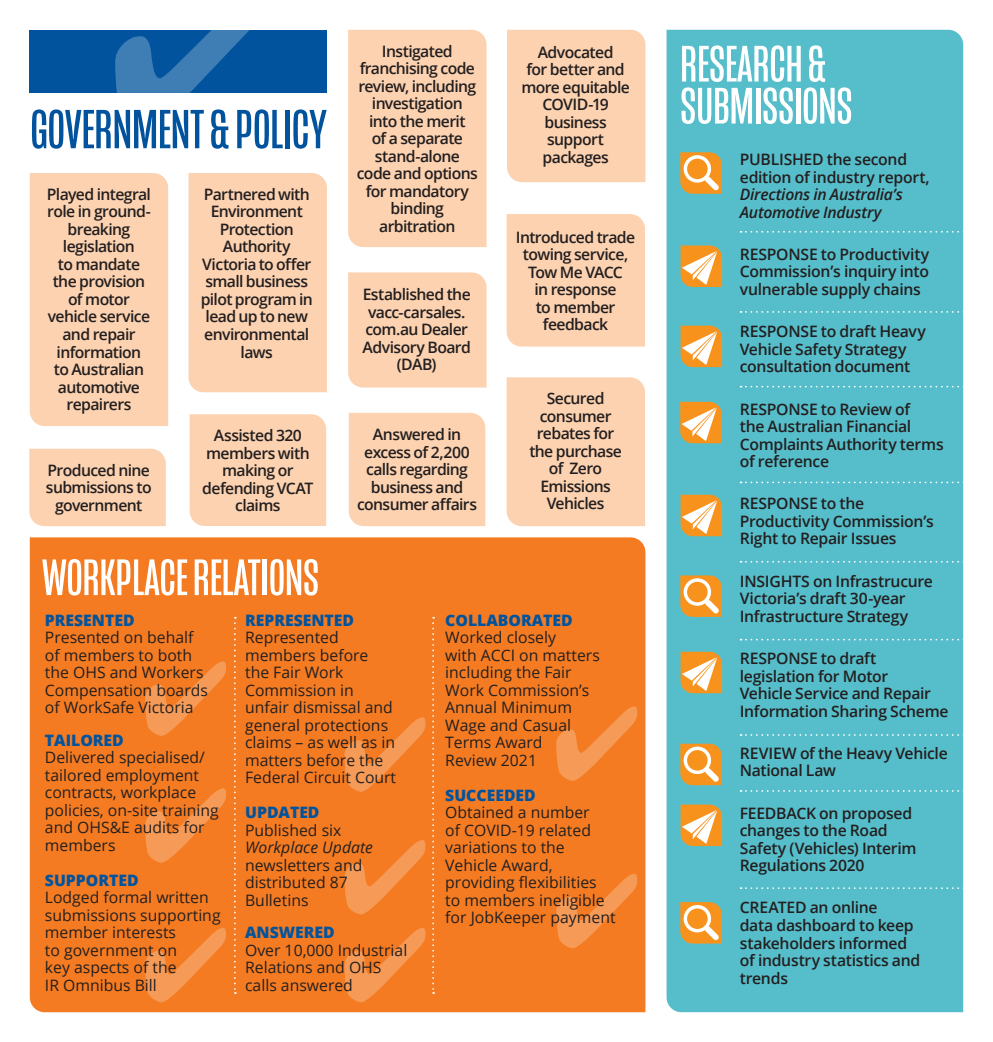
<style>
.page{position:relative;width:993px;height:1042px;background:#fff}
.page>*{position:absolute;margin:0;border:0;box-sizing:border-box;transform-origin:0 0}
.t1{font:56.35px "Mongoose";color:#01539e}
.t2{font:52.5px/42px "Mongoose";color:#fff}
.t3{font:600 15.75px/17.5px "Open Sans";letter-spacing:-.035em;color:#231f20;text-align:center}
.t4{font:15.75px/17.5px "Open Sans";color:#231f20}
.t5{font:800 15.75px "Open Sans";color:#01539e}
.t6{font:italic 600 15.75px/17.5px "Open Sans";letter-spacing:-.015em;color:#231f20}
.t7{font:italic 15.75px "Open Sans";color:#231f20}
</style>
<div class="page">
<div style="left:30px;top:537px;width:615px;height:475px;background:#f47b21"></div>
<div style="left:666px;top:30px;width:296px;height:982px;background:#56beca"></div>
<div style="left:30px;top:173px;width:138px;height:253px;background:#fcd2b0"></div>
<div style="left:348px;top:272px;width:138px;height:115px;background:#fcd2b0"></div>
<div style="left:506px;top:377px;width:138px;height:149px;background:#fcd2b0"></div>
<div style="left:506px;top:214px;width:138px;height:132px;background:#fcd2b0"></div>
<div style="left:188px;top:173px;width:139px;height:219px;background:#fcd2b0"></div>
<div style="left:189px;top:414px;width:137px;height:112px;background:#fcd2b0"></div>
<div style="left:348px;top:30px;width:138px;height:217px;background:#fcd2b0"></div>
<div style="left:348px;top:413px;width:137px;height:113px;background:#fcd2b0"></div>
<div style="left:29px;top:449px;width:137px;height:77px;background:#fcd2b0"></div>
<svg style="left:680px;top:152px;width:41px;height:42px"></svg>
<svg style="left:680px;top:575px;width:41px;height:42px"></svg>
<svg style="left:680px;top:744px;width:41px;height:41px"></svg>
<svg style="left:680px;top:902px;width:41px;height:41px"></svg>
<svg style="left:680px;top:245px;width:41px;height:42px"></svg>
<svg style="left:680px;top:326px;width:41px;height:41px"></svg>
<svg style="left:680px;top:402px;width:41px;height:41px"></svg>
<svg style="left:680px;top:495px;width:41px;height:41px"></svg>
<svg style="left:680px;top:652px;width:41px;height:41px"></svg>
<svg style="left:680px;top:804px;width:41px;height:42px"></svg>
<svg style="left:740px;top:231px;width:224px;height:2px"></svg>
<svg style="left:740px;top:311px;width:224px;height:2px"></svg>
<svg style="left:740px;top:386px;width:223px;height:1px"></svg>
<svg style="left:740px;top:481px;width:224px;height:2px"></svg>
<svg style="left:740px;top:561px;width:224px;height:2px"></svg>
<svg style="left:740px;top:639px;width:223px;height:1px"></svg>
<svg style="left:740px;top:734px;width:223px;height:2px"></svg>
<svg style="left:740px;top:790px;width:224px;height:2px"></svg>
<svg style="left:740px;top:887px;width:224px;height:2px"></svg>
<svg style="left:234px;top:617px;width:2px;height:377px"></svg>
<svg style="left:432px;top:617px;width:2px;height:377px"></svg>
<svg style="left:145px;top:661px;width:81px;height:75px;background:#f48634"></svg>
<svg style="left:344px;top:717px;width:81px;height:75px;background:#f48634"></svg>
<svg style="left:556px;top:706px;width:81px;height:75px;background:#f48634"></svg>
<svg style="left:556px;top:874px;width:81px;height:74px;background:#f48634"></svg>
<svg style="left:145px;top:788px;width:81px;height:75px;background:#f48634"></svg>
<svg style="left:344px;top:840px;width:81px;height:74px;background:#f48634"></svg>
<svg style="left:145px;top:928px;width:81px;height:74px;background:#f48634"></svg>
<svg style="left:344px;top:928px;width:81px;height:74px;background:#f48634"></svg>
<div style="left:507px;top:30px;width:138px;height:152px;background:#fcd2b0"></div>
<div style="left:29px;top:31px;width:298px;height:62px;background:#01539e"></div>
<svg style="left:115px;top:30px;width:145px;height:63px"></svg>
<h1 class="t1" style="left:31px;top:97px;width:298px">GOVERNMENT &amp; POLICY</h1>
<p class="t3" style="left:47px;top:185px;width:105px">Played integral role in ground&shy;breaking legislation<br>to mandate the provision of motor vehicle service and repair information<br>to Australian automotive repairers</p>
<p class="t3" style="left:46px;top:461px;width:107px">Produced nine submissions to government</p>
<p class="t3" style="left:200px;top:185px;width:114px">Partnered with<br>Environment<br>Protection<br>Authority<br>Victoria to offer small business pilot program in lead up to new environmental laws</p>
<p class="t3" style="left:202px;top:426px;width:113px">Assisted 320 members with making or defending VCAT claims</p>
<h2 class="t2" style="left:42px;top:557px;width:278px">WORKPLACE RELATIONS</h2>
<p class="t3" style="left:357px;top:42px;width:122px">Instigated franchising code review, including investigation into the merit<br>of a separate stand-alone code and options for mandatory binding arbitration</p>
<p class="t3" style="left:362px;top:285px;width:110px">Established the vacc-carsales. com.au Dealer<br>Advisory Board (DAB)</p>
<p class="t3" style="left:357px;top:426px;width:121px">Answered in excess of 2,200 calls regarding business and consumer affairs</p>
<p class="t3" style="left:521px;top:43px;width:110px">Advocated<br>for better and more equitable<br>COVID-19 business support packages</p>
<p class="t3" style="left:515px;top:228px;width:121px">Introduced trade towing service,<br>Tow Me VACC<br>in response<br>to member feedback</p>
<p class="t3" style="left:529px;top:389px;width:94px">Secured consumer rebates for the purchase of Zero<br>Emissions<br>Vehicles</p>
<p class="t5" style="left:45px;top:608px;width:91px">PRESENTED</p>
<p class="t4" style="left:45px;top:628px;width:164px">Presented on behalf of members to both the OHS and Workers<br>Compensation boards of WorkSafe Victoria</p>
<p class="t5" style="left:45px;top:728px;width:80px">TAILORED</p>
<p class="t4" style="left:45px;top:748px;width:175px">Delivered specialised/ tailored employment contracts, workplace policies, on-site training and OHS&amp;E audits for members</p>
<p class="t5" style="left:45px;top:868px;width:95px">SUPPORTED</p>
<p class="t4" style="left:45px;top:888px;width:177px">Lodged formal written submissions supporting member interests<br>to government on<br>key aspects of the<br>IR Omnibus Bill</p>
<p class="t5" style="left:245px;top:608px;width:110px">REPRESENTED</p>
<p class="t4" style="left:245px;top:628px;width:152px">Represented members before the Fair Work<br>Commission in unfair dismissal and general protections claims – as well as in matters before the<br>Federal Circuit Court</p>
<p class="t5" style="left:245px;top:800px;width:76px">UPDATED</p>
<p class="t4" style="left:245px;top:821px;width:98px">Published six</p>
<p class="t7" style="left:245px;top:836px;width:129px">Workplace Update</p>
<p class="t4" style="left:245px;top:856px;width:119px">newsletters and distributed 87<br>Bulletins</p>
<p class="t5" style="left:245px;top:920px;width:91px">ANSWERED</p>
<p class="t4" style="left:245px;top:940px;width:164px">Over 10,000 Industrial<br>Relations and OHS calls answered</p>
<p class="t5" style="left:445px;top:608px;width:129px">COLLABORATED</p>
<p class="t4" style="left:445px;top:628px;width:156px">Worked closely<br>with ACCI on matters including the Fair<br>Work Commission’s<br>Annual Minimum<br>Wage and Casual<br>Terms Award<br>Review 2021</p>
<p class="t5" style="left:445px;top:783px;width:92px">SUCCEEDED</p>
<p class="t4" style="left:445px;top:803px;width:172px">Obtained a number<br>of COVID-19 related variations to the<br>Vehicle Award, providing flexibilities to members ineligible for JobKeeper payment</p>
<h2 class="t2" style="left:680px;top:44px;width:174px">RESEARCH &amp;<br>SUBMISSIONS</h2>
<p class="t3" style="left:739px;top:150px;width:191px;text-align:left">PUBLISHED the second edition of industry report,</p>
<p class="t6" style="left:739px;top:185px;width:164px">Directions in Australia’s<br>Automotive Industry</p>
<p class="t3" style="left:739px;top:245px;width:191px;text-align:justify">RESPONSE to Productivity Commission’s inquiry into vulnerable supply chains</p>
<p class="t3" style="left:739px;top:322px;width:188px;text-align:left">RESPONSE to draft Heavy<br>Vehicle Safety Strategy consultation document</p>
<p class="t3" style="left:739px;top:400px;width:205px;text-align:left">RESPONSE to Review of<br>the Australian Financial<br>Complaints Authority terms of reference</p>
<p class="t3" style="left:739px;top:494px;width:195px;text-align:left">RESPONSE to the<br>Productivity Commission’s<br>Right to Repair Issues</p>
<p class="t3" style="left:739px;top:572px;width:195px;text-align:left">INSIGHTS on Infrastrucure<br>Victoria’s draft 30-year<br>Infrastructure Strategy</p>
<p class="t3" style="left:739px;top:649px;width:210px;text-align:left">RESPONSE to draft legislation for Motor<br>Vehicle Service and Repair<br>Information Sharing Scheme</p>
<p class="t3" style="left:739px;top:744px;width:209px;text-align:left">REVIEW of the Heavy Vehicle<br>National Law</p>
<p class="t3" style="left:739px;top:804px;width:178px;text-align:left">FEEDBACK on proposed changes to the Road<br>Safety (Vehicles) Interim<br>Regulations 2020</p>
<p class="t3" style="left:739px;top:898px;width:182px;text-align:left">CREATED an online<br>data dashboard to keep stakeholders informed of industry statistics and trends</p>
</div>
